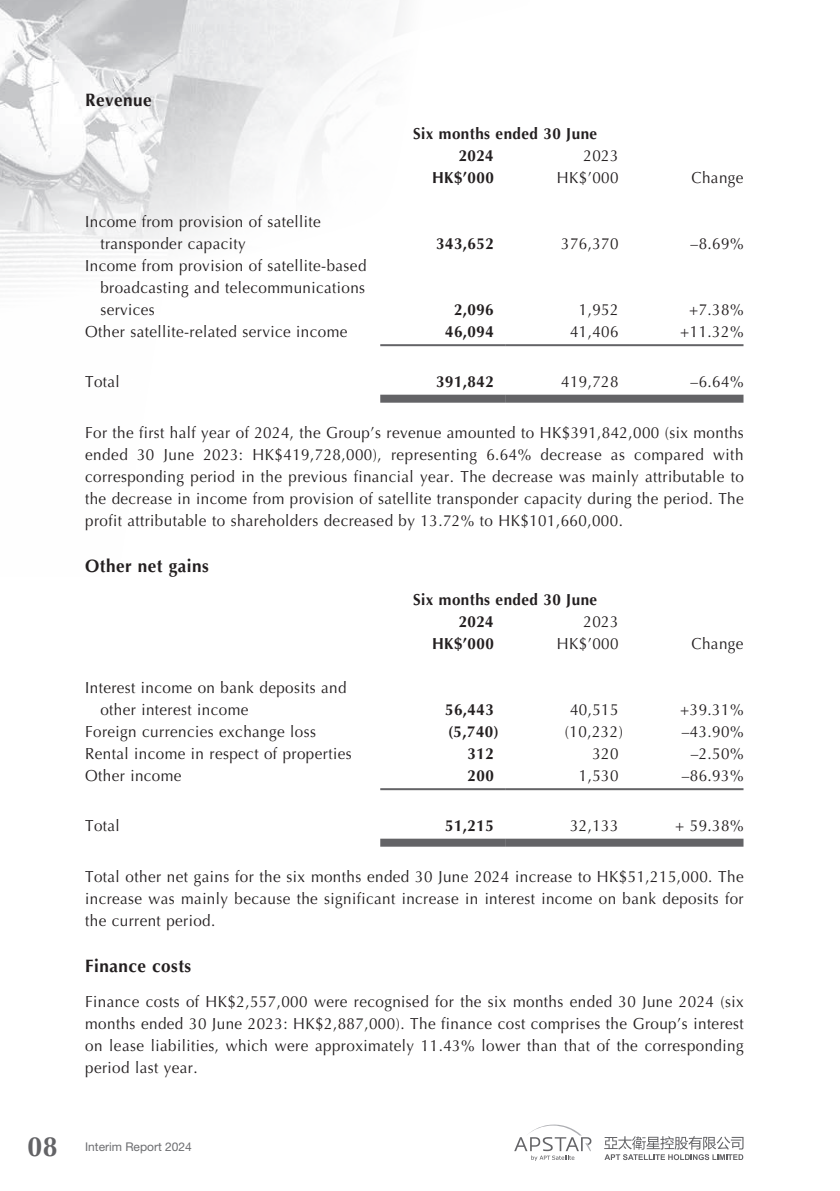
<style>
.page{position:relative;width:840px;height:1191px;background:#fff}
.page>*{position:absolute;margin:0;border:0;box-sizing:border-box;transform-origin:0 0}
.t1{font:700 28px "Optima LT Std";color:#636366;scale:.95 1}
.t2{font:700 18px "Optima LT Std";letter-spacing:.03em;color:#231f20;scale:.95 1}
.t3{font:16px/22px "Optima LT Std";letter-spacing:.03em;color:#231f20;text-align:justify;scale:.95 1}
.t4{font:700 16px/22px "Optima LT Std";letter-spacing:.03em;color:#231f20;scale:.95 1}
.t5{font:12px "Helvetica Neue LT Std";color:#6c6d70}
</style>
<div class="page">
<svg style="left:514px;top:1124px;width:77px;height:36px"></svg>
<svg style="left:604px;top:1136px;width:139px;height:24px"></svg>
<img style="left:0;top:0;width:534px;height:395px">
<hr style="left:380px;top:344px;width:125px;height:2px;background:#636366">
<hr style="left:505px;top:344px;width:124px;height:2px;background:#636366">
<hr style="left:629px;top:344px;width:114px;height:2px;background:#636366">
<div style="left:380px;top:395px;width:125px;height:8px;background:#636366"></div>
<div style="left:505px;top:395px;width:124px;height:8px;background:#636366"></div>
<div style="left:629px;top:395px;width:114px;height:8px;background:#636366"></div>
<hr style="left:380px;top:788px;width:125px;height:2px;background:#636366">
<hr style="left:505px;top:788px;width:124px;height:2px;background:#636366">
<hr style="left:629px;top:788px;width:114px;height:2px;background:#636366">
<div style="left:380px;top:838px;width:125px;height:8px;background:#636366"></div>
<div style="left:505px;top:838px;width:124px;height:8px;background:#636366"></div>
<div style="left:629px;top:838px;width:114px;height:8px;background:#636366"></div>
<p class="t2" style="left:85px;top:89px;width:72px">Revenue</p>
<p class="t3" style="left:100px;top:211px;width:233px;text-indent:-15px">Income from provision of satellite transponder capacity</p>
<p class="t3" style="left:100px;top:255px;width:281px;text-indent:-15px">Income from provision of satellite-based broadcasting and telecommunications services</p>
<p class="t4" style="left:458px;top:123px;width:147px;text-indent:-45px">Six months ended 30 June<br>2024</p>
<p class="t3" style="left:583px;top:145px;width:38px">2023</p>
<p class="t4" style="left:432px;top:167px;width:66px">HK$’000</p>
<p class="t3" style="left:556px;top:167px;width:66px">HK$’000</p>
<p class="t3" style="left:691px;top:167px;width:56px">Change</p>
<p class="t4" style="left:436px;top:233px;width:62px">343,652</p>
<p class="t3" style="left:560px;top:233px;width:62px">376,370</p>
<p class="t3" style="left:690px;top:233px;width:57px">–8.69%</p>
<p class="t4" style="left:454px;top:299px;width:43px">2,096</p>
<p class="t3" style="left:578px;top:299px;width:43px">1,952</p>
<p class="t3" style="left:688px;top:299px;width:59px">+7.38%</p>
<p class="t3" style="left:85px;top:321px;width:277px">Other satellite-related service income</p>
<p class="t4" style="left:445px;top:321px;width:53px">46,094</p>
<p class="t3" style="left:569px;top:321px;width:53px">41,406</p>
<p class="t3" style="left:679px;top:321px;width:68px">+11.32%</p>
<p class="t3" style="left:85px;top:371px;width:38px">Total</p>
<p class="t4" style="left:436px;top:371px;width:62px">391,842</p>
<p class="t3" style="left:560px;top:371px;width:62px">419,728</p>
<p class="t3" style="left:690px;top:371px;width:57px">–6.64%</p>
<p class="t3" style="left:85px;top:422px;width:694px">For the first half year of 2024, the Group’s revenue amounted to HK$391,842,000 (six months ended 30 June 2023: HK$419,728,000), representing 6.64% decrease as compared with corresponding period in the previous financial year. The decrease was mainly attributable to the decrease in income from provision of satellite transponder capacity during the period. The profit attributable to shareholders decreased by 13.72% to HK$101,660,000.</p>
<p class="t2" style="left:85px;top:555px;width:132px">Other net gains</p>
<p class="t4" style="left:458px;top:589px;width:147px;text-indent:-45px">Six months ended 30 June<br>2024</p>
<p class="t3" style="left:583px;top:611px;width:38px">2023</p>
<p class="t3" style="left:100px;top:677px;width:260px;text-indent:-15px">Interest income on bank deposits and other interest income</p>
<p class="t4" style="left:432px;top:633px;width:66px">HK$’000</p>
<p class="t3" style="left:556px;top:633px;width:66px">HK$’000</p>
<p class="t3" style="left:691px;top:633px;width:56px">Change</p>
<p class="t4" style="left:445px;top:699px;width:53px">56,443</p>
<p class="t3" style="left:569px;top:699px;width:53px">40,515</p>
<p class="t3" style="left:679px;top:699px;width:68px">+39.31%</p>
<p class="t3" style="left:85px;top:721px;width:244px">Foreign currencies exchange loss</p>
<p class="t4" style="left:448px;top:721px;width:55px">(5,740)</p>
<p class="t3" style="left:564px;top:721px;width:62px">(10,232)</p>
<p class="t3" style="left:681px;top:721px;width:66px">–43.90%</p>
<p class="t3" style="left:85px;top:743px;width:282px">Rental income in respect of properties</p>
<p class="t4" style="left:467px;top:743px;width:29px">312</p>
<p class="t3" style="left:592px;top:743px;width:29px">320</p>
<p class="t3" style="left:690px;top:743px;width:57px">–2.50%</p>
<p class="t3" style="left:85px;top:765px;width:103px">Other income</p>
<p class="t4" style="left:467px;top:765px;width:29px">200</p>
<p class="t3" style="left:578px;top:765px;width:43px">1,530</p>
<p class="t3" style="left:681px;top:765px;width:66px">–86.93%</p>
<p class="t3" style="left:85px;top:815px;width:38px">Total</p>
<p class="t4" style="left:445px;top:815px;width:53px">51,215</p>
<p class="t3" style="left:569px;top:815px;width:53px">32,133</p>
<p class="t3" style="left:674px;top:815px;width:73px">+ 59.38%</p>
<p class="t3" style="left:85px;top:865px;width:694px">Total other net gains for the six months ended 30 June 2024 increase to HK$51,215,000. The increase was mainly because the significant increase in interest income on bank deposits for the current period.</p>
<p class="t2" style="left:85px;top:955px;width:113px">Finance costs</p>
<p class="t3" style="left:85px;top:991px;width:694px">Finance costs of HK$2,557,000 were recognised for the six months ended 30 June 2024 (six months ended 30 June 2023: HK$2,887,000). The finance cost comprises the Group’s interest on lease liabilities, which were approximately 11.43% lower than that of the corresponding period last year.</p>
<h1 class="t1" style="left:27px;top:1130px;width:33px">08</h1>
<p class="t5" style="left:85px;top:1140px;width:108px">Interim Report 2024</p>
</div>
